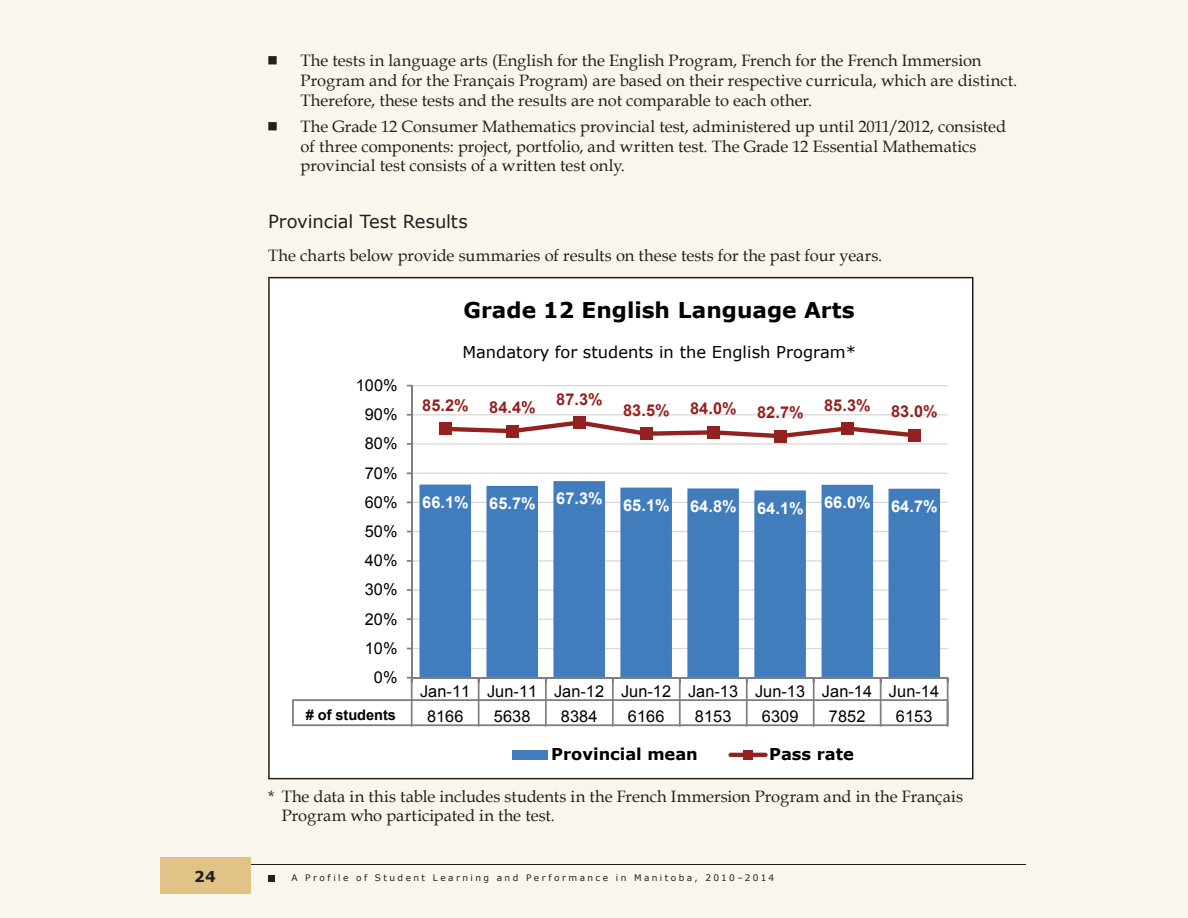
<style>
.page{position:relative;width:1188px;height:918px;background:#fff}
.page>*{position:absolute;margin:0;border:0;box-sizing:border-box;transform-origin:0 0}
.t1{font:700 21.75px "Verdana";color:#000}
.t2{font:18px "Verdana";letter-spacing:-.005em;color:#231f20}
.t3{font:16.5px/19.8px "Book Antiqua";color:#231f20}
.t4{font:16.35px/24.5px "Arial";letter-spacing:.005em;color:#000}
.t5{font:700 16.35px "Arial";letter-spacing:.005em;color:#fff}
.t6{font:700 16.35px "Arial";letter-spacing:.005em;color:#922120}
.t7{font:16.35px "Verdana";color:#000}
.t8{font:700 16.35px "Verdana";color:#000}
.t9{font:700 15px "Verdana";color:#231f20}
.t10{font:700 14.55px "Arial";color:#000}
.t11{font:9px "Verdana";letter-spacing:.27em;color:#231f20}
</style>
<div class="page">
<div style="left:0;top:1px;width:1188px;height:917px;background:#faf6ed"></div>
<hr style="left:160px;top:865px;width:866px;height:1px;background:#231f20">
<div style="left:160px;top:857px;width:90px;height:37px;background:#e1c388"></div>
<div style="left:268px;top:875px;width:7px;height:6px;background:#231f20"></div>
<svg style="left:268px;top:277px;width:706px;height:502px;background:#cfdbe9"></svg>
<p class="t3" style="left:301px;top:50px;width:718px">The tests in language arts (English for the English Program, French for the French Immersion<br>Program and for the Français Program) are based on their respective curricula, which are distinct.<br>Therefore, these tests and the results are not comparable to each other.</p>
<p class="t3" style="left:301px;top:116px;width:707px">The Grade 12 Consumer Mathematics provincial test, administered up until 2011/2012, consisted of three components: project, portfolio, and written test. The Grade 12 Essential Mathematics provincial test consists of a written test only.</p>
<p class="t2" style="left:268px;top:210px;width:201px">Provincial Test Results</p>
<p class="t3" style="left:268px;top:245px;width:616px">The charts below provide summaries of results on these tests for the past four years.</p>
<h1 class="t1" style="left:464px;top:296px;width:393px">Grade 12 English Language Arts</h1>
<p class="t4" style="left:356px;top:373px;width:43px">100%</p>
<p class="t4" style="left:365px;top:402px;width:34px">90%</p>
<p class="t4" style="left:365px;top:432px;width:34px">80%</p>
<p class="t4" style="left:365px;top:461px;width:34px">70%</p>
<p class="t4" style="left:365px;top:490px;width:34px">60%</p>
<p class="t4" style="left:365px;top:519px;width:34px">50%</p>
<p class="t4" style="left:365px;top:548px;width:34px">40%</p>
<p class="t4" style="left:365px;top:578px;width:34px">30%</p>
<p class="t4" style="left:365px;top:607px;width:34px">20%</p>
<p class="t4" style="left:365px;top:636px;width:34px">10%</p>
<p class="t4" style="left:374px;top:665px;width:25px">0%</p>
<p class="t10" style="left:306px;top:706px;width:91px"># of students</p>
<p class="t7" style="left:463px;top:342px;width:395px">Mandatory for students in the English Program*</p>
<p class="t6" style="left:422px;top:394px;width:48px">85.2%</p>
<p class="t6" style="left:489px;top:397px;width:48px">84.4%</p>
<p class="t6" style="left:556px;top:388px;width:48px">87.3%</p>
<p class="t6" style="left:623px;top:399px;width:48px">83.5%</p>
<p class="t6" style="left:690px;top:398px;width:48px">84.0%</p>
<p class="t6" style="left:757px;top:402px;width:48px">82.7%</p>
<p class="t6" style="left:824px;top:394px;width:48px">85.3%</p>
<p class="t6" style="left:891px;top:401px;width:48px">83.0%</p>
<p class="t5" style="left:422px;top:491px;width:48px">66.1%</p>
<p class="t5" style="left:489px;top:493px;width:48px">65.7%</p>
<p class="t5" style="left:556px;top:488px;width:48px">67.3%</p>
<p class="t5" style="left:623px;top:494px;width:48px">65.1%</p>
<p class="t5" style="left:690px;top:495px;width:48px">64.8%</p>
<p class="t5" style="left:757px;top:497px;width:48px">64.1%</p>
<p class="t5" style="left:824px;top:492px;width:48px">66.0%</p>
<p class="t5" style="left:891px;top:496px;width:48px">64.7%</p>
<p class="t4" style="left:427px;top:680px;width:514px;text-indent:-7px">Jan-11 Jun-11 Jan-12 Jun-12 Jan-13 Jun-13 Jan-14 Jun-14<br>8166</p>
<p class="t4" style="left:494px;top:704px;width:38px">5638</p>
<p class="t4" style="left:561px;top:704px;width:38px">8384</p>
<p class="t4" style="left:628px;top:704px;width:38px">6166</p>
<p class="t4" style="left:695px;top:704px;width:38px">8153</p>
<p class="t4" style="left:762px;top:704px;width:38px">6309</p>
<p class="t4" style="left:829px;top:704px;width:38px">7852</p>
<p class="t4" style="left:896px;top:704px;width:38px">6153</p>
<p class="t8" style="left:551px;top:744px;width:148px">Provincial mean</p>
<p class="t8" style="left:769px;top:744px;width:86px">Pass rate</p>
<p class="t3" style="left:282px;top:786px;width:683px;text-indent:-13px">* The data in this table includes students in the French Immersion Program and in the Français<br>Program who participated in the test.</p>
<p class="t9" style="left:194px;top:867px;width:23px">24</p>
<p class="t11" style="left:291px;top:872px;width:484px">A Profile of Student Learning and Performance in Manitoba, 2010–2014</p>
</div>
